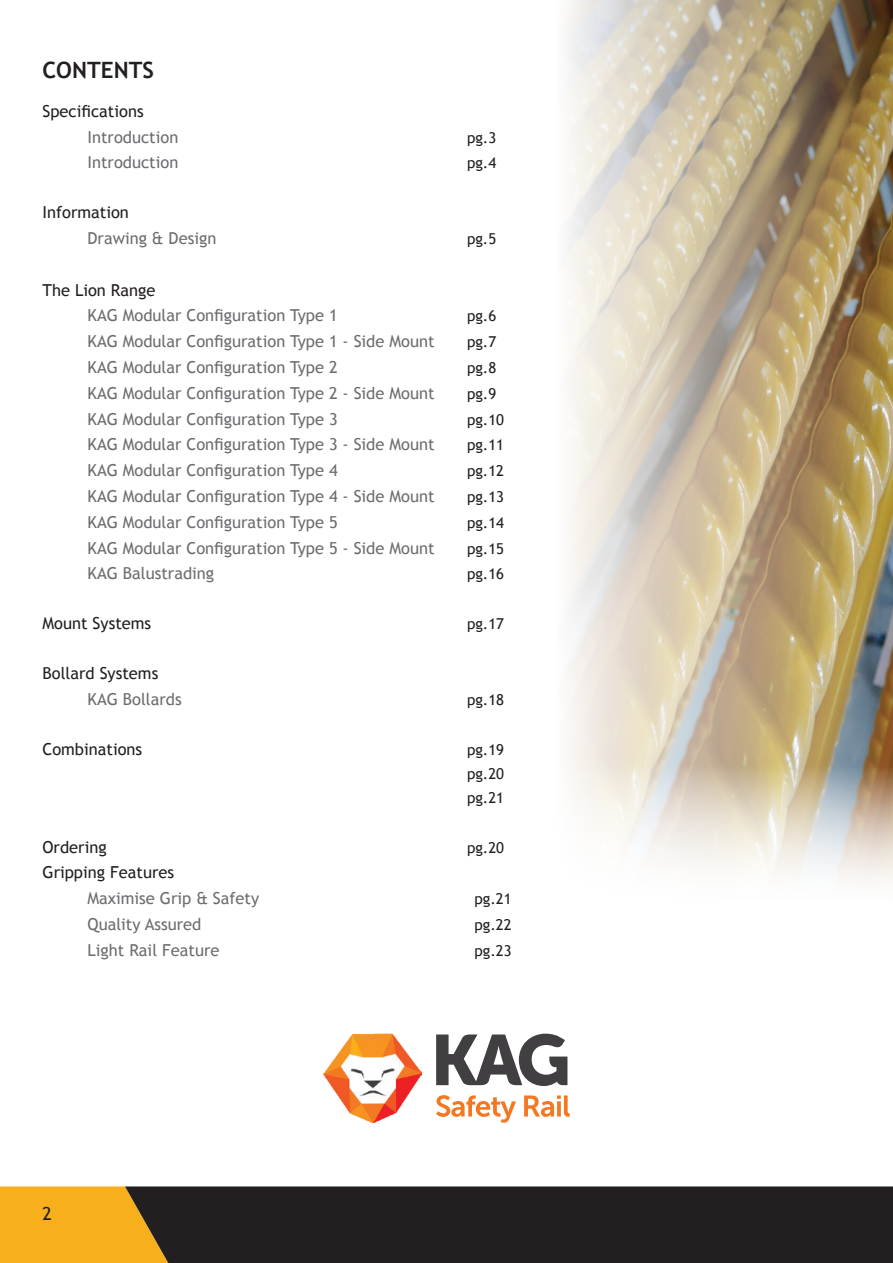
<style>
.page{position:relative;width:893px;height:1263px;background:#fff}
.page>*{position:absolute;margin:0;border:0;box-sizing:border-box;transform-origin:0 0}
.t1{font:700 22.5px "Trebuchet MS";color:#231f20}
.t2{font:18px "Trebuchet MS";color:#231f20}
.t3{font:16.5px "Trebuchet MS";color:#6c6d70}
.t4{font:16.5px "Trebuchet MS";color:#231f20}
.t5{font:15px/24px "Trebuchet MS";color:#231f20;text-align:justify}
</style>
<div class="page">
<img style="left:568px;top:0;width:325px;height:882px">
<div style="left:0;top:1186px;width:125px;height:77px;background:#f7af1b"></div>
<div style="left:125px;top:1186px;width:768px;height:77px;background:#231f20"></div>
<svg style="left:436px;top:1095px;width:80px;height:28px"></svg>
<svg style="left:524px;top:1095px;width:46px;height:22px"></svg>
<svg style="left:436px;top:1034px;width:131px;height:52px"></svg>
<img style="left:323px;top:1034px;width:98px;height:89px">
<h1 class="t1" style="left:43px;top:56px;width:113px">CONTENTS</h1>
<p class="t4" style="left:43px;top:101px;width:103px">Specifications</p>
<p class="t3" style="left:88px;top:127px;width:92px">Introduction</p>
<p class="t5" style="left:467px;top:125px;width:31px">pg.3</p>
<p class="t3" style="left:88px;top:153px;width:92px">Introduction</p>
<p class="t5" style="left:467px;top:151px;width:31px">pg.4</p>
<p class="t4" style="left:43px;top:203px;width:88px">Information</p>
<p class="t3" style="left:88px;top:228px;width:130px">Drawing &amp; Design</p>
<p class="t5" style="left:467px;top:227px;width:31px">pg.5</p>
<p class="t4" style="left:43px;top:280px;width:114px">The Lion Range</p>
<p class="t3" style="left:88px;top:306px;width:252px">KAG Modular Configuration Type 1</p>
<p class="t5" style="left:467px;top:304px;width:31px">pg.6</p>
<p class="t3" style="left:88px;top:332px;width:349px">KAG Modular Configuration Type 1 - Side Mount</p>
<p class="t5" style="left:467px;top:330px;width:31px">pg.7</p>
<p class="t3" style="left:88px;top:357px;width:252px">KAG Modular Configuration Type 2</p>
<p class="t5" style="left:467px;top:356px;width:31px">pg.8</p>
<p class="t3" style="left:88px;top:383px;width:349px">KAG Modular Configuration Type 2 - Side Mount</p>
<p class="t5" style="left:467px;top:382px;width:31px">pg.9</p>
<p class="t3" style="left:88px;top:409px;width:252px">KAG Modular Configuration Type 3</p>
<p class="t5" style="left:467px;top:407px;width:39px">pg.10</p>
<p class="t3" style="left:88px;top:435px;width:349px">KAG Modular Configuration Type 3 - Side Mount</p>
<p class="t5" style="left:467px;top:433px;width:39px">pg.11</p>
<p class="t3" style="left:88px;top:461px;width:252px">KAG Modular Configuration Type 4</p>
<p class="t5" style="left:467px;top:459px;width:39px">pg.12</p>
<p class="t3" style="left:88px;top:486px;width:349px">KAG Modular Configuration Type 4 - Side Mount</p>
<p class="t5" style="left:467px;top:485px;width:39px">pg.13</p>
<p class="t3" style="left:88px;top:512px;width:252px">KAG Modular Configuration Type 5</p>
<p class="t5" style="left:467px;top:511px;width:39px">pg.14</p>
<p class="t3" style="left:88px;top:538px;width:349px">KAG Modular Configuration Type 5 - Side Mount</p>
<p class="t5" style="left:467px;top:536px;width:39px">pg.15</p>
<p class="t3" style="left:88px;top:564px;width:128px">KAG Balustrading</p>
<p class="t5" style="left:467px;top:562px;width:39px">pg.16</p>
<p class="t4" style="left:43px;top:614px;width:110px">Mount Systems</p>
<p class="t5" style="left:467px;top:612px;width:39px">pg.17</p>
<p class="t4" style="left:43px;top:663px;width:117px">Bollard Systems</p>
<p class="t3" style="left:88px;top:689px;width:96px">KAG Bollards</p>
<p class="t5" style="left:467px;top:688px;width:39px">pg.18</p>
<p class="t4" style="left:43px;top:739px;width:101px">Combinations</p>
<p class="t5" style="left:467px;top:737px;width:39px">pg.19 pg.20 pg.21</p>
<p class="t4" style="left:43px;top:837px;width:66px">Ordering</p>
<p class="t5" style="left:467px;top:835px;width:39px">pg.20</p>
<p class="t4" style="left:43px;top:863px;width:133px">Gripping Features</p>
<p class="t3" style="left:88px;top:888px;width:173px">Maximise Grip &amp; Safety</p>
<p class="t5" style="left:475px;top:887px;width:39px">pg.21</p>
<p class="t3" style="left:88px;top:914px;width:115px">Quality Assured</p>
<p class="t5" style="left:475px;top:913px;width:39px">pg.22</p>
<p class="t3" style="left:88px;top:940px;width:133px">Light Rail Feature</p>
<p class="t5" style="left:475px;top:938px;width:39px">pg.23</p>
<p class="t2" style="left:43px;top:1203px;width:11px">2</p>
</div>
